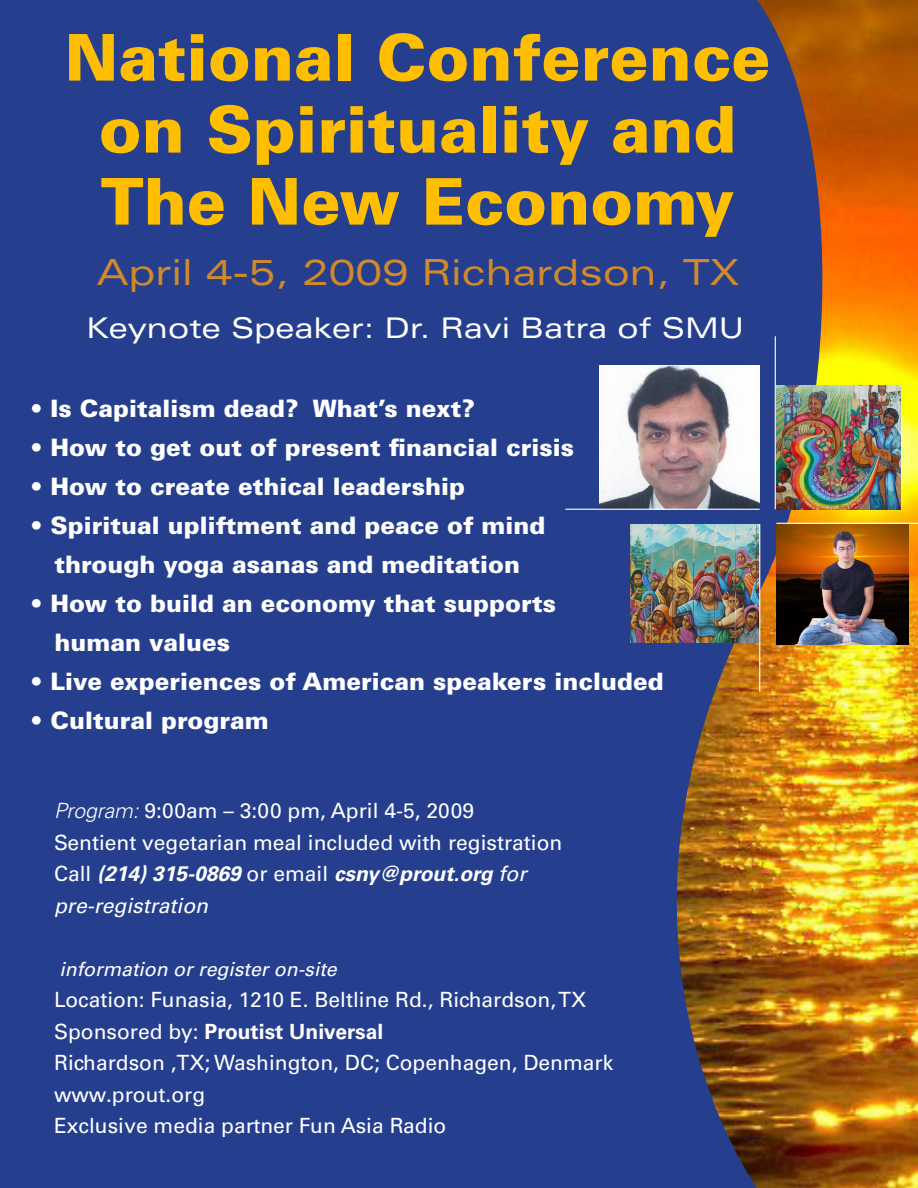
<style>
.page{position:relative;width:918px;height:1188px;background:#253f8e}
.page>*{position:absolute;margin:0;border:0;box-sizing:border-box;transform-origin:0 0}
.t1{font:900 64.5px "Univers LT Std";color:#ffbf00}
.t2{font:expanded 36px "Univers LT Std";color:#d2892a}
.t3{font:expanded 28.5px "Univers LT Std";color:#fff}
.t4{font:900 24px "Univers LT Std";color:#fff}
.t5{font:21px "Univers LT Std";color:#fff}
.t6{font:italic 700 21px "Univers LT Std";color:#fff}
.t7{font:700 21px "Univers LT Std";color:#fff}
.t8{font:italic 21px "Univers LT Std";color:#fff}
.t9{font:italic 19.5px "Univers LT Std";color:#fff}
.s1{font-weight:300;font-style:italic}
.s2{font-weight:400;font-style:normal}
.s3{font-weight:400}
</style>
<div class="page">
<img style="left:674px;top:0;width:244px;height:1188px">
<img style="left:776px;top:524px;width:133px;height:120px">
<img style="left:599px;top:366px;width:161px;height:143px">
<img style="left:776px;top:385px;width:124px;height:125px">
<img style="left:630px;top:524px;width:129px;height:119px">
<hr style="left:566px;top:509px;width:194px;height:1px;background:#fff">
<hr style="left:775px;top:336px;width:1px;height:173px;background:#fff">
<hr style="left:776px;top:523px;width:142px;height:1px;background:#fff">
<hr style="left:759px;top:524px;width:1px;height:168px;background:#fff">
<p class="t1" style="left:65px;top:17px;width:707px">National Conference</p>
<p class="t1" style="left:99px;top:89px;width:639px">on Spirituality and</p>
<p class="t1" style="left:101px;top:161px;width:635px">The New Economy</p>
<p class="t2" style="left:97px;top:251px;width:644px">April 4-5, 2009 Richardson, TX</p>
<p class="t3" style="left:86px;top:311px;width:660px">Keynote Speaker: Dr. Ravi Batra of SMU</p>
<p class="t4" style="left:31px;top:393px;width:446px">• Is Capitalism dead? What’s next?</p>
<p class="t4" style="left:31px;top:432px;width:545px">• How to get out of present financial crisis</p>
<p class="t4" style="left:31px;top:471px;width:436px">• How to create ethical leadership</p>
<p class="t4" style="left:31px;top:510px;width:517px">• Spiritual upliftment and peace of mind</p>
<p class="t4" style="left:55px;top:549px;width:467px">through yoga asanas and meditation</p>
<p class="t4" style="left:31px;top:588px;width:527px">• How to build an economy that supports</p>
<p class="t4" style="left:55px;top:627px;width:177px">human values</p>
<p class="t4" style="left:31px;top:666px;width:635px">• Live experiences of American speakers included</p>
<p class="t4" style="left:31px;top:705px;width:240px">• Cultural program</p>
<p class="t5" style="left:54px;top:798px;width:422px"><span class="s1">Program:</span> 9:00am – 3:00 pm, April 4-5, 2009</p>
<p class="t5" style="left:54px;top:830px;width:510px">Sentient vegetarian meal included with registration</p>
<p class="t6" style="left:54px;top:862px;width:474px"><span class="s2">Call</span> (214) 315-0869 <span class="s2">or email</span> csny@prout.org <span class="s3">for</span></p>
<p class="t8" style="left:54px;top:893px;width:156px">pre-registration</p>
<p class="t9" style="left:59px;top:957px;width:279px">information or register on-site</p>
<p class="t5" style="left:54px;top:987px;width:534px">Location: Funasia, 1210 E. Beltline Rd., Richardson, TX</p>
<p class="t7" style="left:54px;top:1019px;width:331px"><span class="s3">Sponsored by:</span> Proutist Universal</p>
<p class="t5" style="left:54px;top:1050px;width:561px">Richardson ,TX; Washington, DC; Copenhagen, Denmark</p>
<p class="t5" style="left:54px;top:1082px;width:153px">www.prout.org</p>
<p class="t5" style="left:54px;top:1113px;width:394px">Exclusive media partner Fun Asia Radio</p>
</div>
